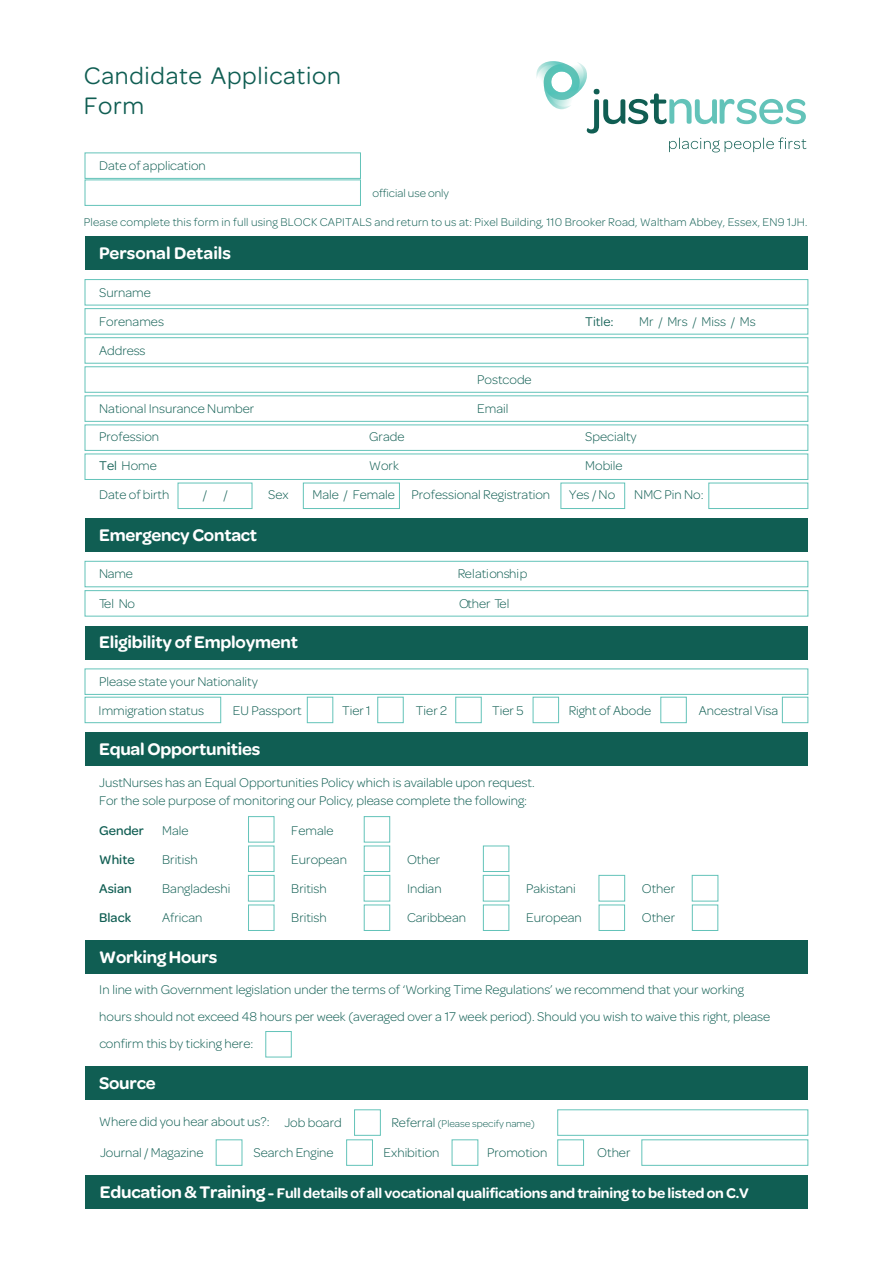
<style>
.page{position:relative;width:893px;height:1263px;background:#fff}
.page>*{position:absolute;margin:0;border:0;box-sizing:border-box;transform-origin:0 0}
.t1{font:25.5px/30.6px "Omnes";letter-spacing:.025em;color:#105e53}
.t2{font:600 18px "Omnes";letter-spacing:-.015em;color:#fff}
.t3{font:600 15px "Omnes";letter-spacing:-.015em;color:#fff}
.t4{font:300 13.5px/29.2px "Omnes";color:#105e53}
.t5{font:500 13.5px/29.2px "Omnes";color:#105e53}
.t6{font:13.5px "Omnes";color:#105e53}
.t7{font:300 12px "Omnes";letter-spacing:.015em;color:#105e53}
.t8{font:300 10.5px "Omnes";color:#105e53}
.s1{font-weight:400}
.s2{font-size:13.5px}
.s3{font-size:18px}
</style>
<div class="page">
<div style="left:85px;top:236px;width:723px;height:34px;background:#105e53"></div>
<div style="left:85px;top:732px;width:723px;height:34px;background:#105e53"></div>
<div style="left:85px;top:518px;width:723px;height:34px;background:#105e53"></div>
<div style="left:85px;top:626px;width:723px;height:33px;background:#105e53"></div>
<div style="left:85px;top:1067px;width:723px;height:33px;background:#105e53"></div>
<div style="left:85px;top:940px;width:723px;height:33px;background:#105e53"></div>
<div style="left:85px;top:1175px;width:723px;height:33px;background:#105e53"></div>
<div style="left:248px;top:816px;width:26px;height:26px;border:1px solid #63c3b9"></div>
<div style="left:248px;top:846px;width:26px;height:26px;border:1px solid #63c3b9"></div>
<div style="left:248px;top:875px;width:26px;height:26px;border:1px solid #63c3b9"></div>
<div style="left:248px;top:904px;width:26px;height:27px;border:1px solid #63c3b9"></div>
<div style="left:364px;top:816px;width:26px;height:26px;border:1px solid #63c3b9"></div>
<div style="left:364px;top:846px;width:26px;height:26px;border:1px solid #63c3b9"></div>
<div style="left:364px;top:875px;width:26px;height:26px;border:1px solid #63c3b9"></div>
<div style="left:364px;top:904px;width:26px;height:27px;border:1px solid #63c3b9"></div>
<div style="left:483px;top:846px;width:26px;height:26px;border:1px solid #63c3b9"></div>
<div style="left:483px;top:875px;width:26px;height:26px;border:1px solid #63c3b9"></div>
<div style="left:483px;top:904px;width:26px;height:27px;border:1px solid #63c3b9"></div>
<div style="left:599px;top:875px;width:26px;height:26px;border:1px solid #63c3b9"></div>
<div style="left:599px;top:904px;width:26px;height:27px;border:1px solid #63c3b9"></div>
<div style="left:692px;top:875px;width:26px;height:26px;border:1px solid #63c3b9"></div>
<div style="left:692px;top:904px;width:26px;height:27px;border:1px solid #63c3b9"></div>
<div style="left:85px;top:561px;width:723px;height:26px;border:1px solid #63c3b9"></div>
<div style="left:85px;top:590px;width:723px;height:26px;border:1px solid #63c3b9"></div>
<div style="left:265px;top:1031px;width:27px;height:26px;border:1px solid #63c3b9"></div>
<div style="left:85px;top:180px;width:276px;height:26px;border:1px solid #63c3b9"></div>
<div style="left:85px;top:153px;width:276px;height:26px;border:1px solid #63c3b9"></div>
<div style="left:85px;top:279px;width:723px;height:26px;border:1px solid #63c3b9"></div>
<div style="left:85px;top:308px;width:723px;height:26px;border:1px solid #63c3b9"></div>
<div style="left:85px;top:337px;width:723px;height:27px;border:1px solid #63c3b9"></div>
<div style="left:85px;top:366px;width:723px;height:27px;border:1px solid #63c3b9"></div>
<div style="left:85px;top:395px;width:723px;height:27px;border:1px solid #63c3b9"></div>
<div style="left:85px;top:454px;width:723px;height:26px;border:1px solid #63c3b9"></div>
<div style="left:560px;top:483px;width:65px;height:26px;border:1px solid #63c3b9"></div>
<div style="left:708px;top:483px;width:100px;height:26px;border:1px solid #63c3b9"></div>
<div style="left:178px;top:483px;width:74px;height:26px;border:1px solid #63c3b9"></div>
<div style="left:303px;top:483px;width:97px;height:26px;border:1px solid #63c3b9"></div>
<div style="left:85px;top:424px;width:723px;height:27px;border:1px solid #63c3b9"></div>
<div style="left:85px;top:668px;width:723px;height:27px;border:1px solid #63c3b9"></div>
<div style="left:660px;top:697px;width:27px;height:26px;border:1px solid #63c3b9"></div>
<div style="left:307px;top:697px;width:26px;height:26px;border:1px solid #63c3b9"></div>
<div style="left:455px;top:697px;width:27px;height:26px;border:1px solid #63c3b9"></div>
<div style="left:377px;top:697px;width:27px;height:26px;border:1px solid #63c3b9"></div>
<div style="left:533px;top:697px;width:26px;height:26px;border:1px solid #63c3b9"></div>
<div style="left:782px;top:697px;width:26px;height:26px;border:1px solid #63c3b9"></div>
<div style="left:85px;top:697px;width:136px;height:26px;border:1px solid #63c3b9"></div>
<div style="left:557px;top:1109px;width:251px;height:27px;border:1px solid #63c3b9"></div>
<div style="left:216px;top:1139px;width:26px;height:27px;border:1px solid #63c3b9"></div>
<div style="left:346px;top:1139px;width:27px;height:27px;border:1px solid #63c3b9"></div>
<div style="left:452px;top:1139px;width:26px;height:27px;border:1px solid #63c3b9"></div>
<div style="left:557px;top:1139px;width:27px;height:27px;border:1px solid #63c3b9"></div>
<div style="left:641px;top:1139px;width:167px;height:27px;border:1px solid #63c3b9"></div>
<div style="left:354px;top:1109px;width:27px;height:27px;border:1px solid #63c3b9"></div>
<svg style="left:536px;top:61px;width:270px;height:91px"></svg>
<h1 class="t1" style="left:84px;top:60px;width:259px">Candidate Application<br>Form</h1>
<p class="t4" style="left:99px;top:151px;width:108px">Date of application</p>
<p class="t7" style="left:372px;top:187px;width:78px">official use only</p>
<p class="t7" style="left:84px;top:215px;width:725px">Please complete this form in full using BLOCK CAPITALS and return to us at: Pixel Building, 110 Brooker Road, Waltham Abbey, Essex, EN9 1JH.</p>
<h2 class="t2" style="left:99px;top:243px;width:133px">Personal Details</h2>
<p class="t4" style="left:99px;top:278px;width:53px">Surname</p>
<p class="t4" style="left:99px;top:307px;width:66px">Forenames</p>
<p class="t6" style="left:585px;top:314px;width:30px">Title:</p>
<p class="t4" style="left:639px;top:307px;width:118px">Mr / Mrs / Miss / Ms</p>
<p class="t4" style="left:99px;top:336px;width:48px">Address</p>
<p class="t4" style="left:477px;top:365px;width:56px">Postcode</p>
<p class="t4" style="left:99px;top:393px;width:157px">National Insurance Number</p>
<p class="t4" style="left:477px;top:393px;width:33px">Email</p>
<p class="t4" style="left:99px;top:422px;width:62px">Profession</p>
<p class="t4" style="left:369px;top:422px;width:37px">Grade</p>
<p class="t4" style="left:585px;top:422px;width:53px">Specialty</p>
<p class="t4" style="left:99px;top:451px;width:59px"><span class="s1">Tel</span> Home</p>
<p class="t4" style="left:369px;top:451px;width:31px">Work</p>
<p class="t4" style="left:585px;top:451px;width:39px">Mobile</p>
<p class="t4" style="left:99px;top:480px;width:72px">Date of birth</p>
<p class="t4" style="left:203px;top:480px;width:27px">/ /</p>
<p class="t4" style="left:268px;top:480px;width:22px">Sex</p>
<p class="t4" style="left:312px;top:480px;width:239px">Male / Female Professional Registration</p>
<p class="t4" style="left:569px;top:480px;width:47px">Yes / No</p>
<p class="t4" style="left:634px;top:480px;width:71px">NMC Pin No:</p>
<h2 class="t2" style="left:99px;top:525px;width:159px">Emergency Contact</h2>
<p class="t4" style="left:99px;top:559px;width:35px">Name</p>
<p class="t4" style="left:458px;top:559px;width:71px">Relationship</p>
<p class="t4" style="left:99px;top:588px;width:37px">Tel No</p>
<p class="t4" style="left:459px;top:588px;width:52px">Other Tel</p>
<h2 class="t2" style="left:99px;top:632px;width:200px">Eligibility of Employment</h2>
<p class="t4" style="left:99px;top:668px;width:161px;line-height:28px">Please state your Nationality<br>Immigration status</p>
<p class="t4" style="left:233px;top:695px;width:70px">EU Passport</p>
<p class="t4" style="left:342px;top:695px;width:30px">Tier 1</p>
<p class="t4" style="left:416px;top:695px;width:33px">Tier 2</p>
<p class="t4" style="left:492px;top:695px;width:33px">Tier 5</p>
<p class="t4" style="left:569px;top:695px;width:84px">Right of Abode</p>
<p class="t4" style="left:699px;top:695px;width:81px">Ancestral Visa</p>
<h2 class="t2" style="left:99px;top:739px;width:163px">Equal Opportunities</h2>
<p class="t4" style="left:99px;top:773px;width:437px;line-height:18px">JustNurses has an Equal Opportunities Policy which is available upon request.<br>For the sole purpose of monitoring our Policy, please complete the following:</p>
<p class="t4" style="left:162px;top:815px;width:70px">Male<br>British<br>Bangladeshi<br>African</p>
<p class="t5" style="left:99px;top:815px;width:46px">Gender<br>White<br>Asian<br>Black</p>
<p class="t4" style="left:291px;top:815px;width:57px">Female<br>European<br>British<br>British</p>
<p class="t4" style="left:407px;top:845px;width:61px">Other<br>Indian<br>Caribbean</p>
<p class="t4" style="left:526px;top:874px;width:57px">Pakistani<br>European</p>
<p class="t4" style="left:642px;top:874px;width:35px">Other<br>Other</p>
<h2 class="t2" style="left:99px;top:946px;width:120px">Working Hours</h2>
<p class="t4" style="left:99px;top:976px;width:672px;line-height:27px">In line with Government legislation under the terms of ‘Working Time Regulations’ we recommend that your working hours should not exceed 48 hours per week (averaged over a 17 week period). Should you wish to waive this right, please confirm this by ticking here:</p>
<h2 class="t2" style="left:99px;top:1073px;width:58px">Source</h2>
<p class="t4" style="left:99px;top:1106px;width:172px">Where did you hear about us?:</p>
<p class="t4" style="left:100px;top:1138px;width:105px">Journal / Magazine</p>
<p class="t4" style="left:254px;top:1138px;width:82px">Search Engine</p>
<p class="t4" style="left:384px;top:1138px;width:57px">Exhibition</p>
<p class="t4" style="left:487px;top:1138px;width:62px">Promotion</p>
<p class="t4" style="left:597px;top:1138px;width:35px">Other</p>
<p class="t4" style="left:284px;top:1108px;width:59px">Job board</p>
<p class="t8" style="left:391px;top:1118px;width:145px"><span class="s2">Referral</span> (Please specify name)</p>
<p class="t3" style="left:100px;top:1184px;width:650px"><span class="s3">Education &amp; Training</span> - Full details of all vocational qualifications and training to be listed on C.V</p>
</div>
